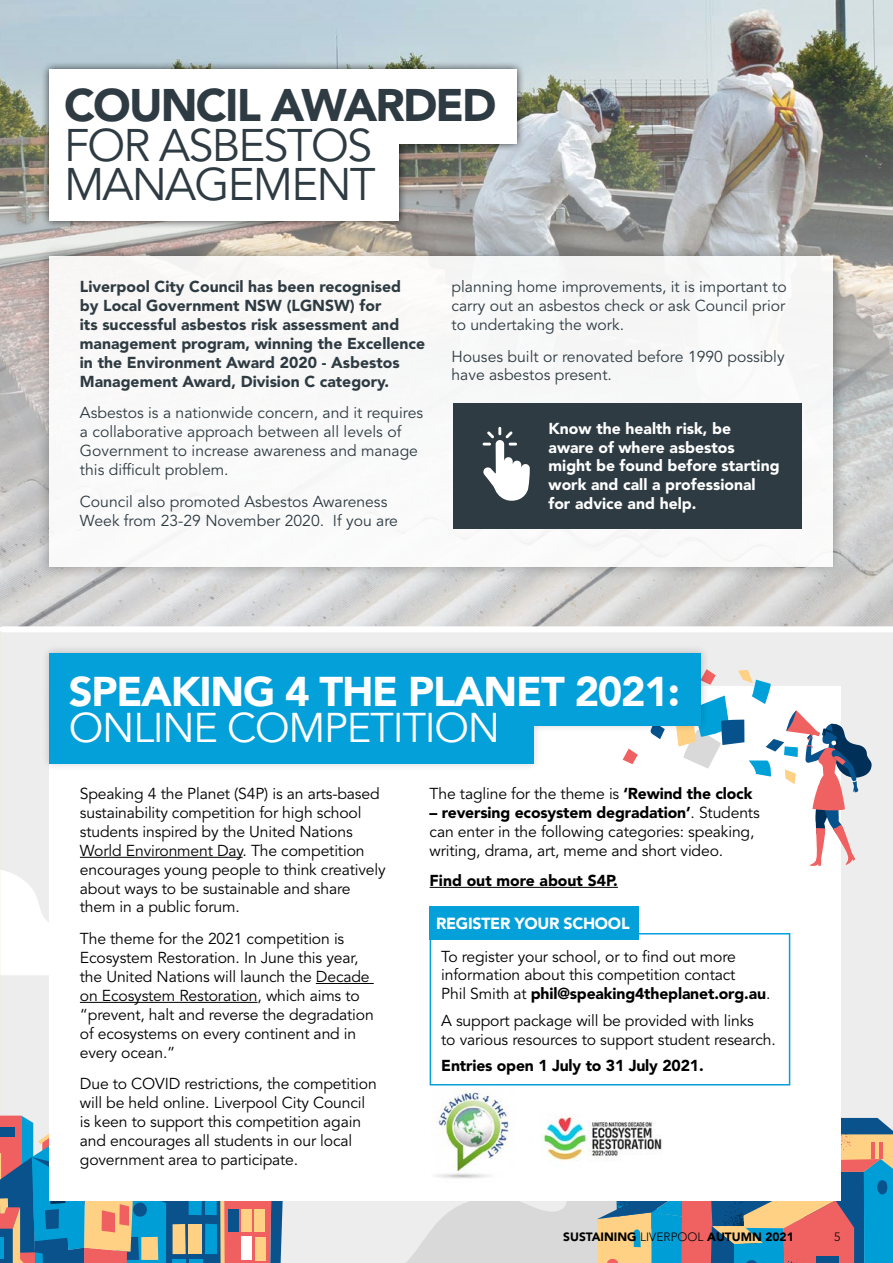
<style>
.page{position:relative;width:893px;height:1263px;background:#fff}
.page>*{position:absolute;margin:0;border:0;box-sizing:border-box;transform-origin:0 0}
.t1{font:45.3px/39.3px "Avenir LT Std";letter-spacing:-.04em;color:#2e3b42}
.t2{font:900 45.3px "Avenir LT Std";letter-spacing:-.04em;color:#2e3b42}
.t3{font:900 41.55px "Avenir";letter-spacing:-.03em;color:#fff}
.t4{font:41.55px "Avenir";letter-spacing:-.03em;color:#fff}
.t5{font:900 16.05px "Avenir LT Std";letter-spacing:-.02em;color:#fff}
.t6{font:15.75px/18.9px "Avenir LT Std";letter-spacing:-.01em;color:#000}
.t7{font:15.75px/18.9px "Avenir LT Std";color:#2e3b42}
.t8{font:900 15.75px/18.9px "Avenir LT Std";color:#2e3b42}
.t9{font:900 15.75px/18.9px "Avenir LT Std";color:#fff}
.t10{font:900 15.75px "Avenir LT Std";letter-spacing:-.01em;color:#000}
.t11{font:900 12px "Avenir LT Std";color:#000}
.t12{font:300 12px "Avenir LT Std";color:#000}
.s1{font-weight:900}
.s2{font-weight:300}
</style>
<div class="page">
<div style="left:0;top:631px;width:893px;height:632px;background:#ededed"></div>
<svg style="left:406px;top:1036px;width:435px;height:227px;fill:#d9d9d9"></svg>
<svg style="left:597px;top:1042px;width:296px;height:221px"></svg>
<svg style="left:0;top:869px;width:50px;height:106px"></svg>
<svg style="left:0;top:1087px;width:283px;height:176px;background:#798f9c"></svg>
<hr style="left:0;top:1237px;width:3px;height:21px;background:#009ed6">
<div style="left:50px;top:686px;width:790px;height:515px;background:#fff"></div>
<svg style="left:710px;top:669px;width:162px;height:198px"></svg>
<hr style="left:80px;top:857px;width:163px;height:1px;background:#000">
<hr style="left:316px;top:983px;width:58px;height:1px;background:#000">
<hr style="left:80px;top:1002px;width:178px;height:1px;background:#000">
<hr style="left:430px;top:887px;width:188px;height:1px;background:#000">
<div style="left:41px;top:644px;width:669px;height:128px;background:#000;opacity:.2"></div>
<div style="left:50px;top:653px;width:651px;height:72px;background:#04a0d9"></div>
<div style="left:50px;top:691px;width:484px;height:73px;background:#04a0d9"></div>
<div style="left:430px;top:933px;width:360px;height:152px;border:2px solid #04a0d9"></div>
<div style="left:430px;top:906px;width:209px;height:33px;background:#04a0d9"></div>
<img style="left:435px;top:1087px;width:78px;height:92px">
<img style="left:541px;top:1116px;width:121px;height:45px">
<img style="left:0;top:0;width:893px;height:627px">
<img style="left:0;top:262px;width:893px;height:364px">
<div style="left:36px;top:242px;width:811px;height:338px;background:#000;opacity:.35"></div>
<div style="left:50px;top:256px;width:783px;height:310px;background:#fff"></div>
<div style="left:41px;top:60px;width:484px;height:168px;background:#000;opacity:.75"></div>
<div style="left:50px;top:69px;width:467px;height:74px;background:#fff"></div>
<div style="left:50px;top:120px;width:349px;height:100px;background:#fff"></div>
<div style="left:3px;top:626px;width:890px;height:6px;background:#fff"></div>
<div style="left:453px;top:403px;width:348px;height:125px;background:#2e3b42"></div>
<svg style="left:483px;top:427px;width:47px;height:74px"></svg>
<h1 class="t2" style="left:64px;top:78px;width:434px">COUNCIL AWARDED</h1>
<h1 class="t1" style="left:64px;top:127px;width:313px">FOR ASBESTOS<br>MANAGEMENT</h1>
<p class="t8" style="left:80px;top:277px;width:347px">Liverpool City Council has been recognised<br>by Local Government NSW (LGNSW) for<br>its successful asbestos risk assessment and management program, winning the Excellence in the Environment Award 2020 - Asbestos Management Award, Division C category.</p>
<p class="t7" style="left:80px;top:404px;width:345px">Asbestos is a nationwide concern, and it requires a collaborative approach between all levels of Government to increase awareness and manage this difficult problem.</p>
<p class="t7" style="left:80px;top:492px;width:320px">Council also promoted Asbestos Awareness<br>Week from 23-29 November 2020. If you are</p>
<p class="t7" style="left:451px;top:278px;width:337px;text-align:justify">planning home improvements, it is important to carry out an asbestos check or ask Council prior to undertaking the work.</p>
<p class="t7" style="left:451px;top:347px;width:335px">Houses built or renovated before 1990 possibly have asbestos present.</p>
<p class="t9" style="left:549px;top:419px;width:233px">Know the health risk, be aware of where asbestos might be found before starting work and call a professional for advice and help.</p>
<h2 class="t3" style="left:69px;top:656px;width:613px">SPEAKING 4 THE PLANET 2021:</h2>
<h2 class="t4" style="left:69px;top:703px;width:433px">ONLINE COMPETITION</h2>
<p class="t6" style="left:80px;top:784px;width:307px">Speaking 4 the Planet (S4P) is an arts-based sustainability competition for high school students inspired by the United Nations World Environment Day. The competition encourages young people to think creatively about ways to be sustainable and share them in a public forum.</p>
<p class="t6" style="left:80px;top:930px;width:295px">The theme for the 2021 competition is Ecosystem Restoration. In June this year, the United Nations will launch the Decade on Ecosystem Restoration, which aims to “prevent, halt and reverse the degradation of ecosystems on every continent and in every ocean.”</p>
<p class="t6" style="left:80px;top:1075px;width:298px">Due to COVID restrictions, the competition will be held online. Liverpool City Council is keen to support this competition again and encourages all students in our local government area to participate.</p>
<p class="t6" style="left:430px;top:785px;width:324px">The tagline for the theme is <span class="s1">‘Rewind the clock</span></p>
<p class="t6" style="left:430px;top:803px;width:332px"><span class="s1">– reversing ecosystem degradation’</span>. Students can enter in the following categories: speaking, writing, drama, art, meme and short video.</p>
<p class="t10" style="left:430px;top:871px;width:190px">Find out more about S4P.</p>
<p class="t5" style="left:436px;top:913px;width:195px">REGISTER YOUR SCHOOL</p>
<p class="t6" style="left:441px;top:947px;width:331px">To register your school, or to find out more information about this competition contact<br>Phil Smith at <span class="s1">phil@speaking4theplanet.org.au</span>.</p>
<p class="t6" style="left:441px;top:1011px;width:336px">A support package will be provided with links<br>to various resources to support student research.</p>
<p class="t10" style="left:441px;top:1056px;width:264px">Entries open 1 July to 31 July 2021.</p>
<p class="t11" style="left:563px;top:1230px;width:232px">SUSTAINING <span class="s2">LIVERPOOL</span> AUTUMN 2021</p>
<p class="t12" style="left:834px;top:1230px;width:8px">5</p>
</div>
